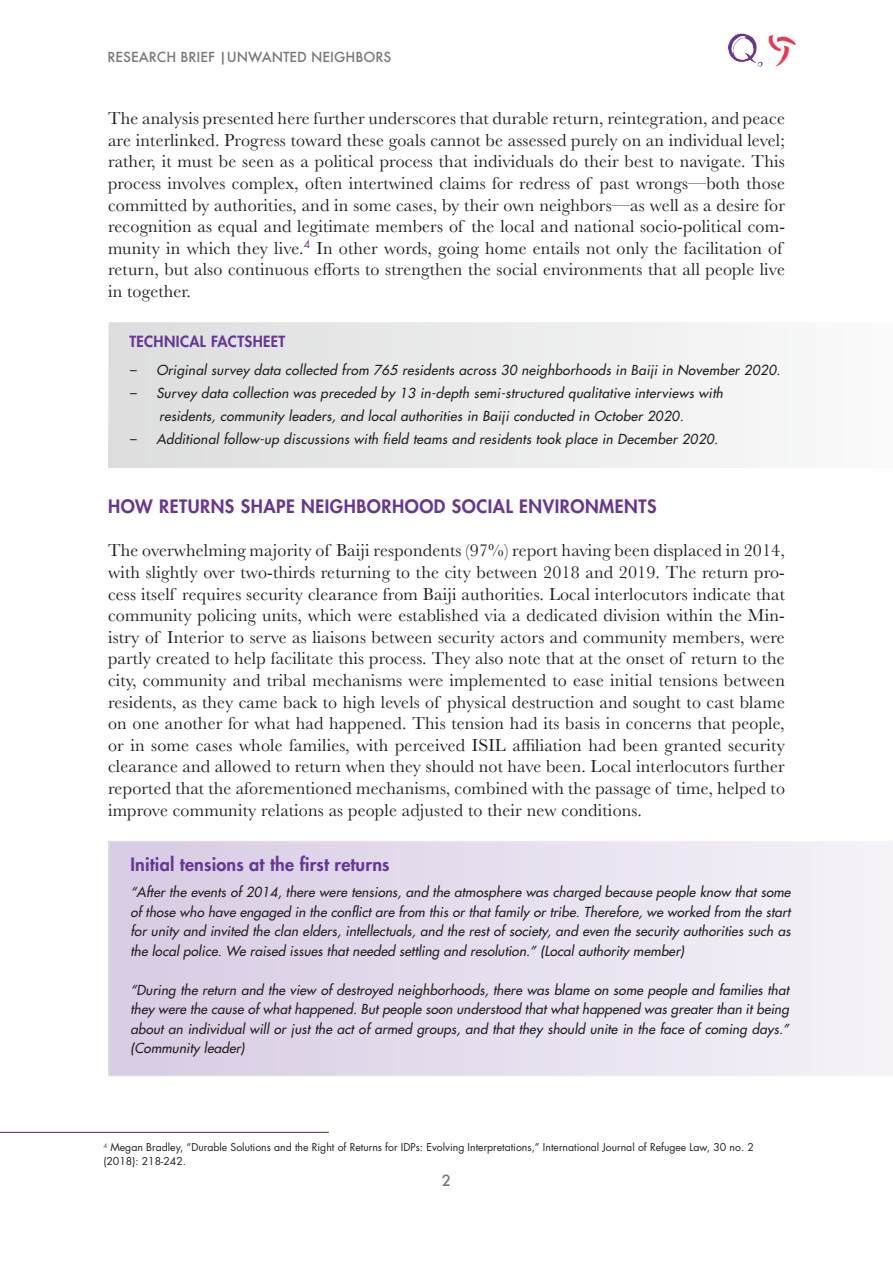
<style>
.page{position:relative;width:893px;height:1263px;background:#fff}
.page>*{position:absolute;margin:0;border:0;box-sizing:border-box;transform-origin:0 0}
.t1{font:18px/21.6px "Baskerville";letter-spacing:.01em;color:#231f20}
.t2{font:800 18px "Futura";letter-spacing:.03em;color:#683796}
.t3{font:800 18px "Futura";letter-spacing:.01em;color:#683796}
.t4{font:800 15px "Futura";letter-spacing:.025em;color:#683796}
.t5{font:500 15px "Futura";color:#76787b}
.t6{font:italic 13.5px/19.5px "Futura";letter-spacing:.025em;color:#231f20;text-align:justify}
.t7{font:500 13.5px "Futura";color:#76787b}
.t8{font:10.5px/14.4px "Futura";color:#231f20}
</style>
<div class="page">
<img style="left:728px;top:33px;width:34px;height:34px">
<img style="left:768px;top:35px;width:28px;height:32px">
<svg style="left:108px;top:322px;width:639px;height:146px"></svg>
<svg style="left:108px;top:841px;width:785px;height:235px;background:#e6deed"></svg>
<hr style="left:0;top:1132px;width:329px;height:1px;background:#683796">
<p class="t7" style="left:108px;top:47px;width:285px">RESEARCH BRIEF |UNWANTED NEIGHBORS</p>
<p class="t1" style="left:108px;top:108px;width:678px">The analysis presented here further underscores that durable return, reintegration, and peace are interlinked. Progress toward these goals cannot be assessed purely on an individual level; rather, it must be seen as a political process that individuals do their best to navigate. This process involves complex, often intertwined claims for redress of past wrongs—both those committed by authorities, and in some cases, by their own neighbors—as well as a desire for recognition as equal and legitimate members of the local and national socio-political com&shy;munity in which they live.<sup>4</sup> In other words, going home entails not only the facilitation of return, but also continuous efforts to strengthen the social environments that all people live in together.</p>
<p class="t4" style="left:129px;top:332px;width:158px">TECHNICAL FACTSHEET</p>
<p class="t6" style="left:129px;top:360px;width:652px">– Original survey data collected from 765 residents across 30 neighborhoods in Baiji in November 2020.</p>
<p class="t6" style="left:159px;top:381px;width:565px;line-height:23px;text-indent:-30px">– Survey data collection was preceded by 13 in-depth semi-structured qualitative interviews with residents, community leaders, and local authorities in Baiji conducted in October 2020.</p>
<p class="t6" style="left:129px;top:429px;width:590px">– Additional follow-up discussions with field teams and residents took place in December 2020.</p>
<p class="t2" style="left:108px;top:495px;width:550px">HOW RETURNS SHAPE NEIGHBORHOOD SOCIAL ENVIRONMENTS</p>
<p class="t1" style="left:108px;top:540px;width:678px;text-align:justify">The overwhelming majority of Baiji respondents (97%) report having been displaced in 2014, with slightly over two-thirds returning to the city between 2018 and 2019. The return pro&shy;cess itself requires security clearance from Baiji authorities. Local interlocutors indicate that community policing units, which were established via a dedicated division within the Min&shy;istry of Interior to serve as liaisons between security actors and community members, were partly created to help facilitate this process. They also note that at the onset of return to the city, community and tribal mechanisms were implemented to ease initial tensions between residents, as they came back to high levels of physical destruction and sought to cast blame on one another for what had happened. This tension had its basis in concerns that people, or in some cases whole families, with perceived ISIL affiliation had been granted security clearance and allowed to return when they should not have been. Local interlocutors further reported that the aforementioned mechanisms, combined with the passage of time, helped to improve community relations as people adjusted to their new conditions.</p>
<p class="t3" style="left:130px;top:853px;width:261px">Initial tensions at the first returns</p>
<p class="t6" style="left:130px;top:883px;width:662px">“After the events of 2014, there were tensions, and the atmosphere was charged because people know that some of those who have engaged in the conflict are from this or that family or tribe. Therefore, we worked from the start for unity and invited the clan elders, intellectuals, and the rest of society, and even the security authorities such as the local police. We raised issues that needed settling and resolution.” (Local authority member)</p>
<p class="t6" style="left:130px;top:980px;width:660px">“During the return and the view of destroyed neighborhoods, there was blame on some people and families that they were the cause of what happened. But people soon understood that what happened was greater than it being about an individual will or just the act of armed groups, and that they should unite in the face of coming days.” (Community leader)</p>
<p class="t8" style="left:103px;top:1140px;width:652px"><sup>4</sup> Megan Bradley, “Durable Solutions and the Right of Returns for IDPs: Evolving Interpretations,” International Journal of Refugee Law, 30 no. 2 (2018): 218-242.</p>
<p class="t5" style="left:442px;top:1170px;width:11px">2</p>
</div>
